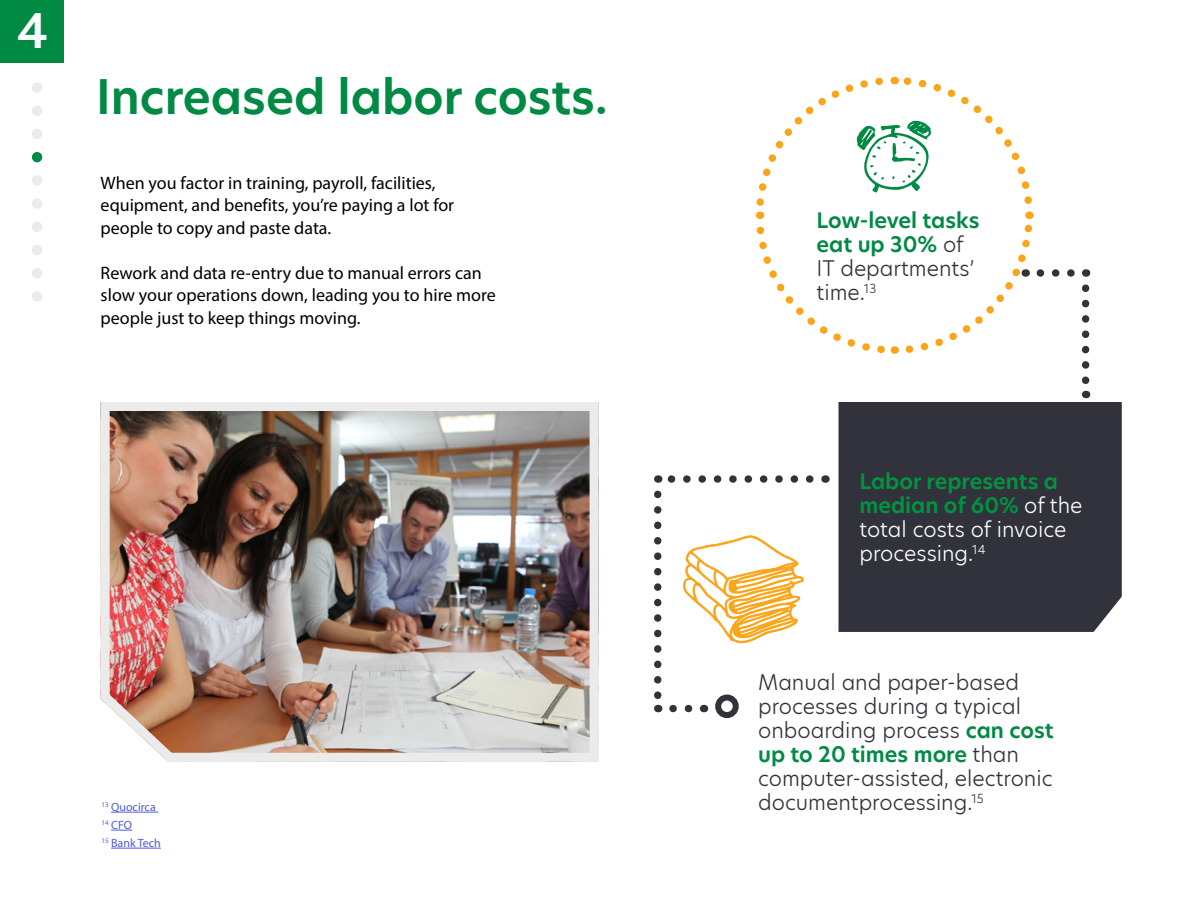
<style>
.page{position:relative;width:1200px;height:900px;background:#fff}
.page>*{position:absolute;margin:0;border:0;box-sizing:border-box;transform-origin:0 0}
.t1{font:600 46.5px "TP Hero";color:#008a44}
.t2{font:600 46.5px "TP Hero";color:#fff}
.t3{font:300 21px/24px "TP Hero";color:#32323c}
.t4{font:300 21px/24px "TP Hero";color:#fff}
.t5{font:600 21px/24px "TP Hero";color:#008a44}
.t6{font:18px/22.5px "Myriad Pro";color:#000101}
.t7{font:12px/18px "Myriad Pro";color:#4f5cd6}
.s1{font-weight:300;color:#32323c}
.s2{font-weight:600;color:#00943e}
.s3{font-weight:600;color:#008a44}
</style>
<div class="page">
<div style="left:838px;top:402px;width:284px;height:230px;background:#32323c"></div>
<hr style="left:111px;top:812px;width:47px;height:1px;background:#4f5cd6">
<svg style="left:111px;top:830px;width:21px;height:1px"></svg>
<hr style="left:111px;top:848px;width:50px;height:1px;background:#4f5cd6">
<div style="left:32px;top:82px;width:10px;height:11px;background:#ebebeb;border-radius:50%"></div>
<div style="left:32px;top:175px;width:10px;height:11px;background:#ebebeb;border-radius:50%"></div>
<div style="left:32px;top:129px;width:10px;height:10px;background:#ebebeb;border-radius:50%"></div>
<div style="left:32px;top:222px;width:10px;height:10px;background:#ebebeb;border-radius:50%"></div>
<div style="left:32px;top:268px;width:10px;height:10px;background:#ebebeb;border-radius:50%"></div>
<div style="left:32px;top:106px;width:10px;height:10px;background:#ebebeb;border-radius:50%"></div>
<div style="left:32px;top:198px;width:10px;height:11px;background:#ebebeb;border-radius:50%"></div>
<div style="left:32px;top:152px;width:10px;height:10px;background:#008a44;border-radius:50%"></div>
<div style="left:32px;top:245px;width:10px;height:10px;background:#ebebeb;border-radius:50%"></div>
<div style="left:32px;top:291px;width:10px;height:11px;background:#ebebeb;border-radius:50%"></div>
<div style="left:715px;top:695px;width:24px;height:23px;border:6px solid #32323c;border-radius:50%"></div>
<div style="left:0;top:0;width:64px;height:63px;background:#008a44"></div>
<svg style="left:683px;top:535px;width:121px;height:109px"></svg>
<svg style="left:755px;top:76px;width:334px;height:322px"></svg>
<svg style="left:667px;top:475px;width:143px;height:8px"></svg>
<svg style="left:673px;top:705px;width:20px;height:7px"></svg>
<svg style="left:654px;top:494px;width:8px;height:218px"></svg>
<img style="left:100px;top:402px;width:499px;height:360px">
<h1 class="t2" style="left:17px;top:0;width:33px">4</h1>
<h1 class="t1" style="left:96px;top:65px;width:513px">Increased labor costs.</h1>
<p class="t6" style="left:101px;top:171px;width:355px">When you factor in training, payroll, facilities, equipment, and benefits, you’re paying a lot for people to copy and paste data.</p>
<p class="t6" style="left:101px;top:261px;width:397px">Rework and data re-entry due to manual errors can slow your operations down, leading you to hire more people just to keep things moving.</p>
<p class="t7" style="left:101px;top:798px;width:61px"><sup>13</sup> Quocirca<br><sup>14</sup> CFO<br><sup>15</sup> Bank Tech</p>
<p class="t5" style="left:817px;top:208px;width:164px">Low-level tasks eat up 30% <span class="s1">of<br>IT departments’ time.</span><sup>13</sup></p>
<p class="t4" style="left:860px;top:469px;width:225px"><span class="s2">Labor represents a median of 60%</span> of the total costs of invoice processing.<sup>14</sup></p>
<p class="t3" style="left:758px;top:670px;width:297px">Manual and paper-based processes during a typical onboarding process <span class="s3">can cost up to 20 times more</span> than computer-assisted, electronic documentprocessing.<sup>15</sup></p>
</div>
